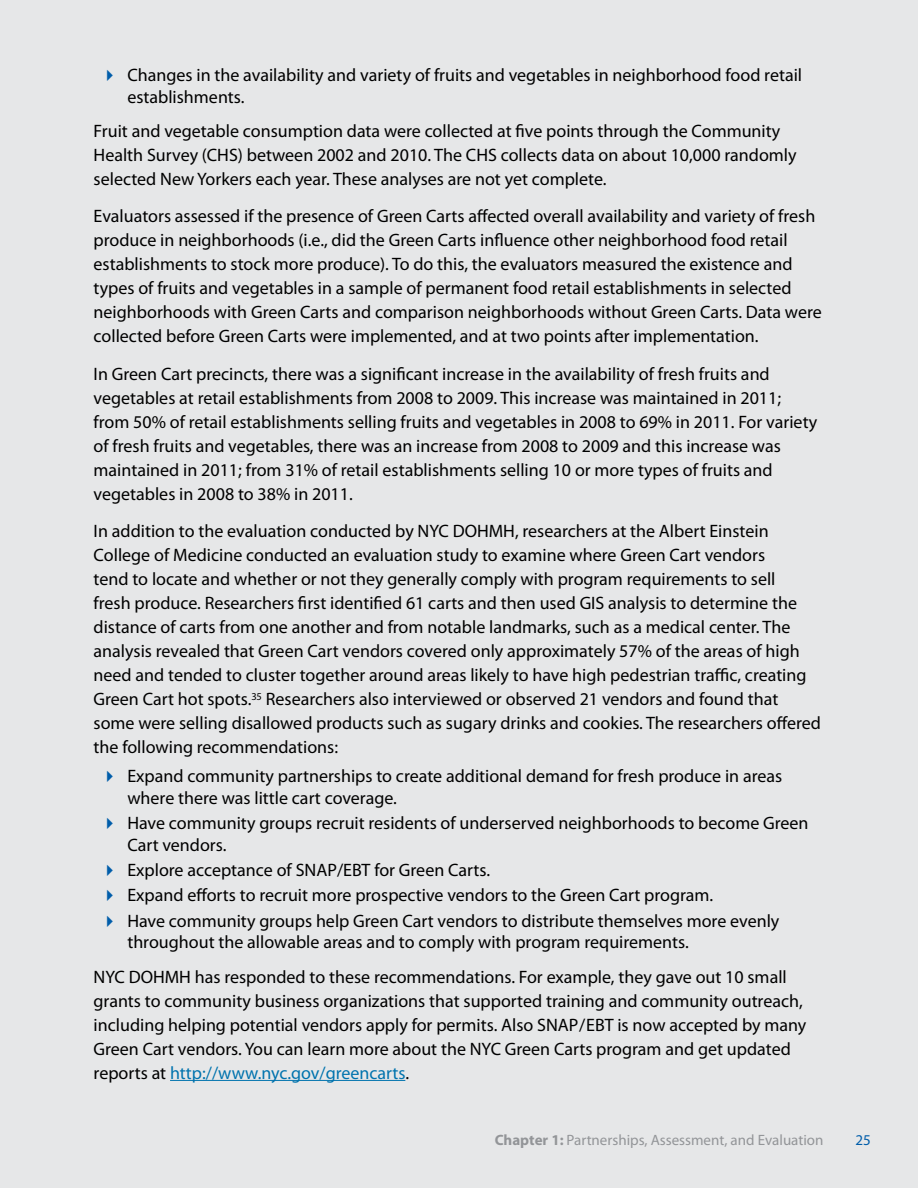
<style>
.page{position:relative;width:918px;height:1188px;background:#e6e7e8}
.page>*{position:absolute;margin:0;border:0;box-sizing:border-box;transform-origin:0 0}
.SB__PULLOUT_BODY{font:18px/24px "Myriad Pro";color:#000}
.t1{font:15px "Myriad Pro";color:#939598}
.t2{font:15px "Myriad Pro";color:#005daa}
.s1{color:#0073ae}
.s2{font-weight:700}
</style>
<div class="page">
<hr style="left:170px;top:1080px;width:235px;height:1px;background:#0073ae">
<p class="SB__PULLOUT_BODY" style="left:127px;top:64px;width:676px;line-height:21.8px">Changes in the availability and variety of fruits and vegetables in neighborhood food retail establishments.</p>
<p class="SB__PULLOUT_BODY" style="left:94px;top:119px;width:705px">Fruit and vegetable consumption data were collected at five points through the Community<br>Health Survey (CHS) between 2002 and 2010. The CHS collects data on about 10,000 randomly selected New Yorkers each year. These analyses are not yet complete.</p>
<p class="SB__PULLOUT_BODY" style="left:94px;top:204px;width:730px">Evaluators assessed if the presence of Green Carts affected overall availability and variety of fresh produce in neighborhoods (i.e., did the Green Carts influence other neighborhood food retail establishments to stock more produce). To do this, the evaluators measured the existence and types of fruits and vegetables in a sample of permanent food retail establishments in selected neighborhoods with Green Carts and comparison neighborhoods without Green Carts. Data were collected before Green Carts were implemented, and at two points after implementation.</p>
<p class="SB__PULLOUT_BODY" style="left:94px;top:362px;width:725px">In Green Cart precincts, there was a significant increase in the availability of fresh fruits and vegetables at retail establishments from 2008 to 2009. This increase was maintained in 2011; from 50% of retail establishments selling fruits and vegetables in 2008 to 69% in 2011. For variety of fresh fruits and vegetables, there was an increase from 2008 to 2009 and this increase was maintained in 2011; from 31% of retail establishments selling 10 or more types of fruits and vegetables in 2008 to 38% in 2011.</p>
<p class="SB__PULLOUT_BODY" style="left:94px;top:519px;width:729px">In addition to the evaluation conducted by NYC DOHMH, researchers at the Albert Einstein College of Medicine conducted an evaluation study to examine where Green Cart vendors<br>tend to locate and whether or not they generally comply with program requirements to sell<br>fresh produce. Researchers first identified 61 carts and then used GIS analysis to determine the distance of carts from one another and from notable landmarks, such as a medical center. The analysis revealed that Green Cart vendors covered only approximately 57% of the areas of high need and tended to cluster together around areas likely to have high pedestrian traffic, creating Green Cart hot spots.<sup>35</sup> Researchers also interviewed or observed 21 vendors and found that some were selling disallowed products such as sugary drinks and cookies. The researchers offered the following recommendations:</p>
<p class="SB__PULLOUT_BODY" style="left:127px;top:765px;width:656px;line-height:21.8px">Expand community partnerships to create additional demand for fresh produce in areas where there was little cart coverage.</p>
<p class="SB__PULLOUT_BODY" style="left:127px;top:812px;width:683px;line-height:21.8px">Have community groups recruit residents of underserved neighborhoods to become Green<br>Cart vendors.</p>
<p class="SB__PULLOUT_BODY" style="left:127px;top:858px;width:364px">Explore acceptance of SNAP/EBT for Green Carts.</p>
<p class="SB__PULLOUT_BODY" style="left:127px;top:883px;width:587px">Expand efforts to recruit more prospective vendors to the Green Cart program.</p>
<p class="SB__PULLOUT_BODY" style="left:127px;top:909px;width:654px;line-height:21.8px">Have community groups help Green Cart vendors to distribute themselves more evenly throughout the allowable areas and to comply with program requirements.</p>
<p class="SB__PULLOUT_BODY" style="left:94px;top:964px;width:714px">NYC DOHMH has responded to these recommendations. For example, they gave out 10 small grants to community business organizations that supported training and community outreach, including helping potential vendors apply for permits. Also SNAP/EBT is now accepted by many Green Cart vendors. You can learn more about the NYC Green Carts program and get updated reports at <span class="s1">http://www.nyc.gov/greencarts</span>.</p>
<p class="t1" style="left:495px;top:1131px;width:330px"><span class="s2">Chapter 1:</span> Partnerships, Assessment, and Evaluation</p>
<p class="t2" style="left:855px;top:1131px;width:17px">25</p>
</div>
